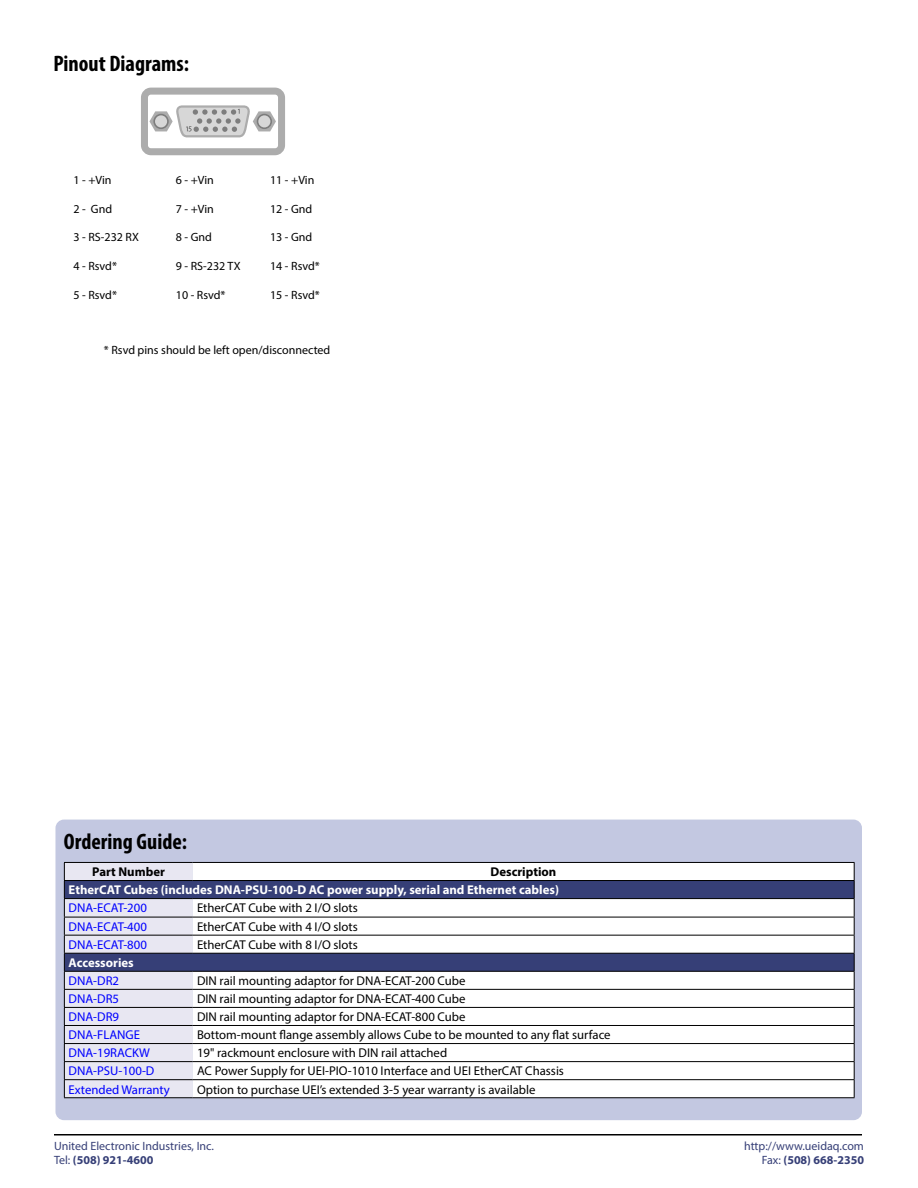
<style>
.page{position:relative;width:918px;height:1188px;background:#fff}
.page>*{position:absolute;margin:0;border:0;box-sizing:border-box;transform-origin:0 0}
.t1{font:700 condensed 22.5px "Myriad Pro";color:#000}
.t2{font:12.75px "Myriad Pro";color:#000}
.t3{font:12.75px "Myriad Pro";color:#00f}
.t4{font:700 12.75px "Myriad Pro";color:#fff}
.t5{font:700 12.75px "Myriad Pro";color:#000}
.t6{font:12px "Myriad Pro";color:#000}
.t7{font:12px/14.4px "Myriad Pro";color:#363f77}
.s1{font-weight:700}
</style>
<div class="page">
<hr style="left:54px;top:1134px;width:808px;height:2px;background:#000">
<svg style="left:141px;top:88px;width:144px;height:67px"></svg>
<div style="left:55px;top:820px;width:807px;height:300px;background:#c3c8e1;border-radius:9px"></div>
<div style="left:193px;top:863px;width:661px;height:234px;background:#fff"></div>
<svg style="left:193px;top:881px;width:661px;height:90px;background:#abafc5"></svg>
<hr style="left:193px;top:862px;width:662px;height:1px;background:#000">
<hr style="left:193px;top:880px;width:662px;height:1px;background:#000">
<hr style="left:193px;top:898px;width:662px;height:1px;background:#000">
<hr style="left:193px;top:917px;width:662px;height:1px;background:#000">
<hr style="left:193px;top:935px;width:662px;height:1px;background:#000">
<hr style="left:193px;top:953px;width:662px;height:1px;background:#000">
<hr style="left:193px;top:971px;width:662px;height:1px;background:#000">
<hr style="left:193px;top:989px;width:662px;height:1px;background:#000">
<hr style="left:193px;top:1007px;width:662px;height:1px;background:#000">
<hr style="left:193px;top:1025px;width:662px;height:1px;background:#000">
<hr style="left:193px;top:1043px;width:662px;height:1px;background:#000">
<hr style="left:193px;top:1061px;width:662px;height:1px;background:#000">
<svg style="left:64px;top:862px;width:129px;height:235px;background:#bfc0d1"></svg>
<hr style="left:193px;top:1079px;width:662px;height:1px;background:#000">
<svg style="left:854px;top:863px;width:1px;height:234px"></svg>
<hr style="left:64px;top:1097px;width:129px;height:1px;background:#000">
<hr style="left:193px;top:1097px;width:662px;height:1px;background:#000">
<h1 class="t1" style="left:53px;top:49px;width:137px">Pinout Diagrams:</h1>
<p class="t6" style="left:73px;top:172px;width:40px">1 - +Vin</p>
<p class="t6" style="left:73px;top:201px;width:40px">2 - Gnd</p>
<p class="t6" style="left:73px;top:230px;width:67px">3 - RS-232 RX</p>
<p class="t6" style="left:73px;top:259px;width:45px">4 - Rsvd*</p>
<p class="t6" style="left:73px;top:288px;width:45px">5 - Rsvd*</p>
<p class="t6" style="left:176px;top:172px;width:40px">6 - +Vin</p>
<p class="t6" style="left:176px;top:201px;width:40px">7 - +Vin</p>
<p class="t6" style="left:176px;top:230px;width:38px">8 - Gnd</p>
<p class="t6" style="left:176px;top:259px;width:66px">9 - RS-232 TX</p>
<p class="t6" style="left:176px;top:288px;width:51px">10 - Rsvd*</p>
<p class="t6" style="left:270px;top:172px;width:46px">11 - +Vin</p>
<p class="t6" style="left:270px;top:201px;width:44px">12 - Gnd</p>
<p class="t6" style="left:270px;top:230px;width:44px">13 - Gnd</p>
<p class="t6" style="left:270px;top:259px;width:51px">14 - Rsvd*</p>
<p class="t6" style="left:270px;top:288px;width:51px">15 - Rsvd*</p>
<p class="t6" style="left:104px;top:343px;width:228px">* Rsvd pins should be left open/disconnected</p>
<h1 class="t1" style="left:64px;top:828px;width:125px">Ordering Guide:</h1>
<p class="t5" style="left:92px;top:864px;width:74px">Part Number</p>
<p class="t5" style="left:491px;top:864px;width:67px">Description</p>
<p class="t4" style="left:69px;top:882px;width:492px">EtherCAT Cubes (includes DNA-PSU-100-D AC power supply, serial and Ethernet cables)</p>
<p class="t3" style="left:69px;top:900px;width:80px">DNA-ECAT-200</p>
<p class="t2" style="left:197px;top:900px;width:162px">EtherCAT Cube with 2 I/O slots</p>
<p class="t3" style="left:69px;top:919px;width:80px">DNA-ECAT-400</p>
<p class="t2" style="left:197px;top:919px;width:162px">EtherCAT Cube with 4 I/O slots</p>
<p class="t3" style="left:69px;top:937px;width:80px">DNA-ECAT-800</p>
<p class="t2" style="left:197px;top:937px;width:162px">EtherCAT Cube with 8 I/O slots</p>
<p class="t4" style="left:69px;top:954px;width:67px">Accessories</p>
<p class="t3" style="left:69px;top:973px;width:52px">DNA-DR2</p>
<p class="t2" style="left:197px;top:973px;width:270px">DIN rail mounting adaptor for DNA-ECAT-200 Cube</p>
<p class="t3" style="left:69px;top:991px;width:52px">DNA-DR5</p>
<p class="t2" style="left:197px;top:991px;width:270px">DIN rail mounting adaptor for DNA-ECAT-400 Cube</p>
<p class="t3" style="left:69px;top:1009px;width:52px">DNA-DR9</p>
<p class="t2" style="left:197px;top:1009px;width:270px">DIN rail mounting adaptor for DNA-ECAT-800 Cube</p>
<p class="t3" style="left:69px;top:1027px;width:73px">DNA-FLANGE</p>
<p class="t2" style="left:197px;top:1027px;width:415px">Bottom-mount flange assembly allows Cube to be mounted to any flat surface</p>
<p class="t3" style="left:69px;top:1045px;width:83px">DNA-19RACKW</p>
<p class="t2" style="left:197px;top:1045px;width:252px">19" rackmount enclosure with DIN rail attached</p>
<p class="t3" style="left:69px;top:1063px;width:87px">DNA-PSU-100-D</p>
<p class="t2" style="left:197px;top:1063px;width:369px">AC Power Supply for UEI-PIO-1010 Interface and UEI EtherCAT Chassis</p>
<p class="t3" style="left:69px;top:1081px;width:103px">Extended Warranty</p>
<p class="t2" style="left:197px;top:1081px;width:340px">Option to purchase UEI’s extended 3-5 year warranty is available</p>
<p class="t7" style="left:54px;top:1139px;width:162px">United Electronic Industries, Inc.<br>Tel: <span class="s1">(508) 921-4600</span></p>
<p class="t7" style="left:744px;top:1139px;width:121px;text-align:right">http://www.ueidaq.com<br>Fax: <span class="s1">(508) 668-2350</span></p>
</div>
